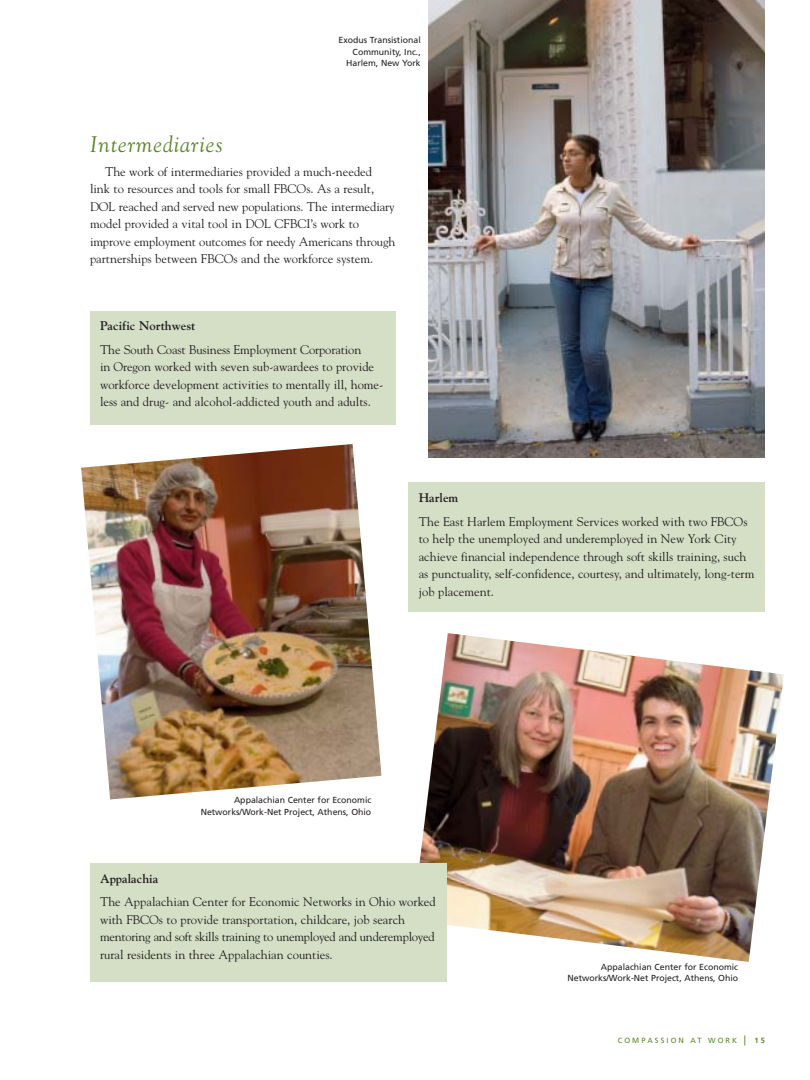
<style>
.page{position:relative;width:810px;height:1080px;background:#fff}
.page>*{position:absolute;margin:0;border:0;box-sizing:border-box;transform-origin:0 0}
.t1{font:22.5px "Goudy Italic Os F";letter-spacing:.045em;color:#5c8727}
.t2{font:12.5px/17.5px "Goudy";color:#231f20}
.t3{font:12.5px "Goudy Bold Os F";color:#231f20}
.t4{font:8.75px/11.2px "Frutiger";color:#231f20;text-align:right}
.t5{font:7.5px "Frutiger";letter-spacing:.28em;color:#5c8727}
.s1{font-size:10px}
.s2{font-weight:700}
</style>
<div class="page">
<img style="left:429px;top:0;width:336px;height:458px">
<div style="left:409px;top:482px;width:356px;height:130px;background:#d4dfc6"></div>
<img style="left:419px;top:633px;width:365px;height:329px">
<div style="left:90px;top:311px;width:306px;height:114px;background:#d4dfc6"></div>
<div style="left:90px;top:863px;width:356px;height:119px;background:#d4dfc6"></div>
<img style="left:81px;top:444px;width:301px;height:355px">
<p class="t4" style="left:339px;top:35px;width:84px">Exodus Transistional<br>Community, Inc.,<br>Harlem, New York</p>
<h1 class="t1" style="left:90px;top:135px;width:135px">Intermediaries</h1>
<p class="t2" style="left:90px;top:163px;width:307px;text-indent:15px">The work of intermediaries provided a much-needed<br>link to resources and tools for small FBCOs. As a result, DOL reached and served new populations. The intermediary model provided a vital tool in DOL CFBCI’s work to improve employment outcomes for needy Americans through partnerships between FBCOs and the workforce system.</p>
<p class="t3" style="left:100px;top:321px;width:97px">Pacific Northwest</p>
<p class="t2" style="left:100px;top:342px;width:285px">The South Coast Business Employment Corporation<br>in Oregon worked with seven sub-awardees to provide workforce development activities to mentally ill, home&shy;less and drug- and alcohol-addicted youth and adults.</p>
<p class="t3" style="left:419px;top:492px;width:41px">Harlem</p>
<p class="t2" style="left:419px;top:513px;width:337px">The East Harlem Employment Services worked with two FBCOs to help the unemployed and underemployed in New York City achieve financial independence through soft skills training, such as punctuality, self-confidence, courtesy, and ultimately, long-term job placement.</p>
<p class="t4" style="left:201px;top:795px;width:172px">Appalachian Center for Economic<br>Networks/Work-Net Project, Athens, Ohio</p>
<p class="t3" style="left:100px;top:873px;width:60px">Appalachia</p>
<p class="t2" style="left:100px;top:894px;width:337px">The Appalachian Center for Economic Networks in Ohio worked with FBCOs to provide transportation, childcare, job search mentoring and soft skills training to unemployed and underemployed rural residents in three Appalachian counties.</p>
<p class="t4" style="left:568px;top:962px;width:172px">Appalachian Center for Economic<br>Networks/Work-Net Project, Athens, Ohio</p>
<p class="t5" style="left:618px;top:1037px;width:149px">COMPASSION AT WORK <span class="s1">|</span> <span class="s2">15</span></p>
</div>
